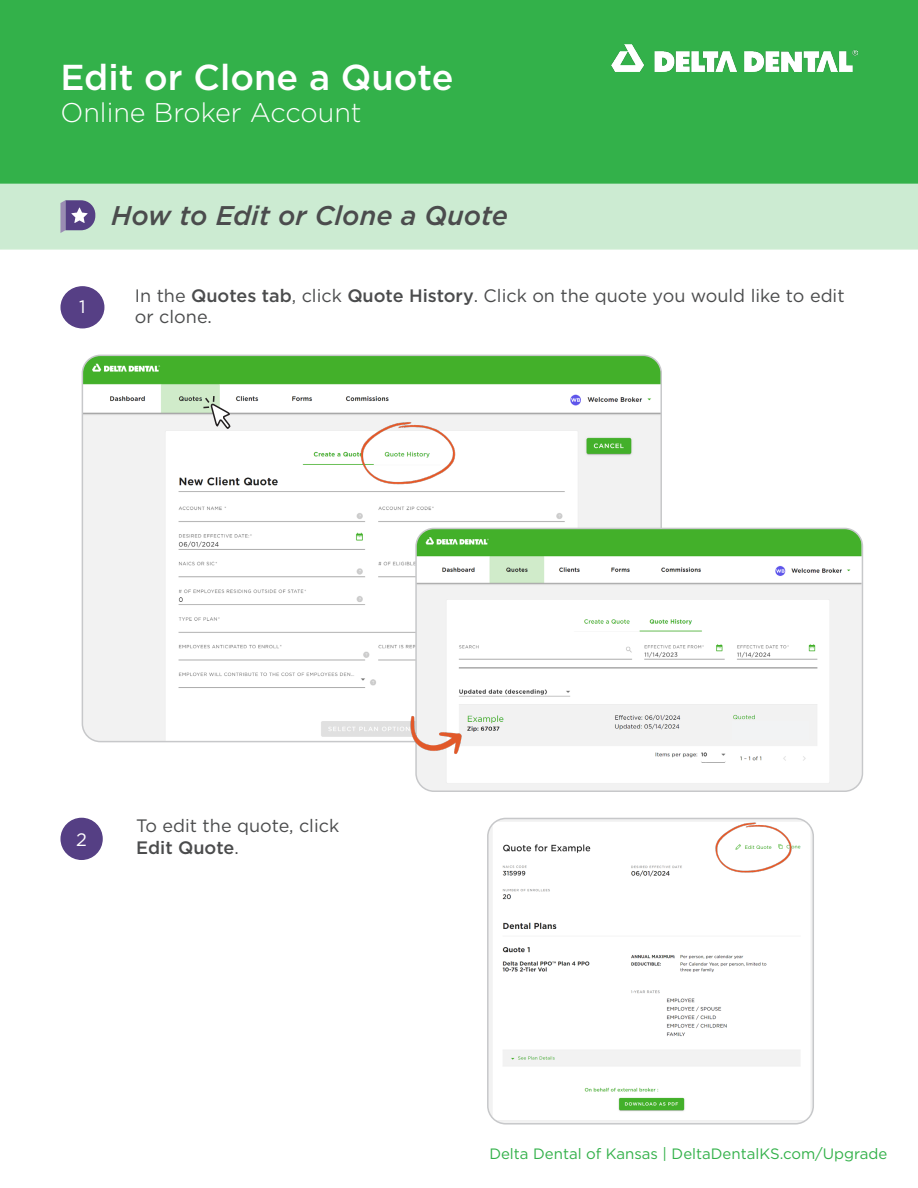
<style>
.page{position:relative;width:918px;height:1188px;background:#fff}
.page>*{position:absolute;margin:0;border:0;box-sizing:border-box;transform-origin:0 0}
.t1{font:500 36px "Gotham";color:#fff}
.t2{font:italic 500 27px "Gotham";color:#4b4c4d}
.t3{font:300 27px "Gotham";color:#fff}
.t4{font:18px/21.6px "Gotham";color:#4b4c4d}
.t5{font:18px "Gotham";color:#fff}
.t6{font:15px "Gotham";color:#33b14a}
.s1{font-weight:500}
</style>
<div class="page">
<div style="left:0;top:0;width:918px;height:184px;background:#33b14a"></div>
<div style="left:0;top:184px;width:918px;height:66px;background:#ccebd2"></div>
<svg style="left:60px;top:200px;width:35px;height:33px"></svg>
<div style="left:61px;top:287px;width:43px;height:41px;background:#563f85;border-radius:50%"></div>
<div style="left:60px;top:286px;width:44px;height:42px;border:2px solid #563f85;border-radius:50%"></div>
<div style="left:61px;top:818px;width:41px;height:41px;background:#553f84;border-radius:50%"></div>
<div style="left:60px;top:818px;width:43px;height:42px;border:2px solid #553f84;border-radius:50%"></div>
<img style="left:612px;top:44px;width:245px;height:28px">
<img style="left:82px;top:355px;width:579px;height:387px">
<img style="left:360px;top:404px;width:97px;height:97px">
<img style="left:416px;top:528px;width:446px;height:261px">
<div style="left:415px;top:528px;width:448px;height:264px;border:2px solid #c7c8ca;border-radius:18px"></div>
<img style="left:395px;top:698px;width:76px;height:77px">
<img style="left:490px;top:818px;width:323px;height:304px">
<div style="left:487px;top:818px;width:327px;height:307px;border:2px solid #c7c8ca;border-radius:18px"></div>
<div style="left:629px;top:997px;width:30px;height:42px;background:#fff"></div>
<div style="left:660px;top:1086px;width:62px;height:9px;background:#fff"></div>
<img style="left:715px;top:817px;width:77px;height:65px">
<svg style="left:203px;top:396px;width:29px;height:34px"></svg>
<div style="left:732px;top:721px;width:76px;height:19px;background:#f2f3f4"></div>
<p class="t1" style="left:60px;top:53px;width:395px">Edit or Clone a Quote</p>
<p class="t3" style="left:60px;top:95px;width:303px">Online Broker Account</p>
<p class="t5" style="left:79px;top:295px;width:8px">1</p>
<p class="t2" style="left:111px;top:197px;width:398px">How to Edit or Clone a Quote</p>
<p class="t4" style="left:135px;top:284px;width:711px">In the <span class="s1">Quotes tab</span>, click <span class="s1">Quote History</span>. Click on the quote you would like to edit or clone.</p>
<p class="t5" style="left:76px;top:828px;width:12px">2</p>
<p class="t4" style="left:136px;top:815px;width:205px">To edit the quote, click<br><span class="s1">Edit Quote</span>.</p>
<p class="t6" style="left:489px;top:1145px;width:400px">Delta Dental of Kansas | DeltaDentalKS.com/Upgrade</p>
</div>
